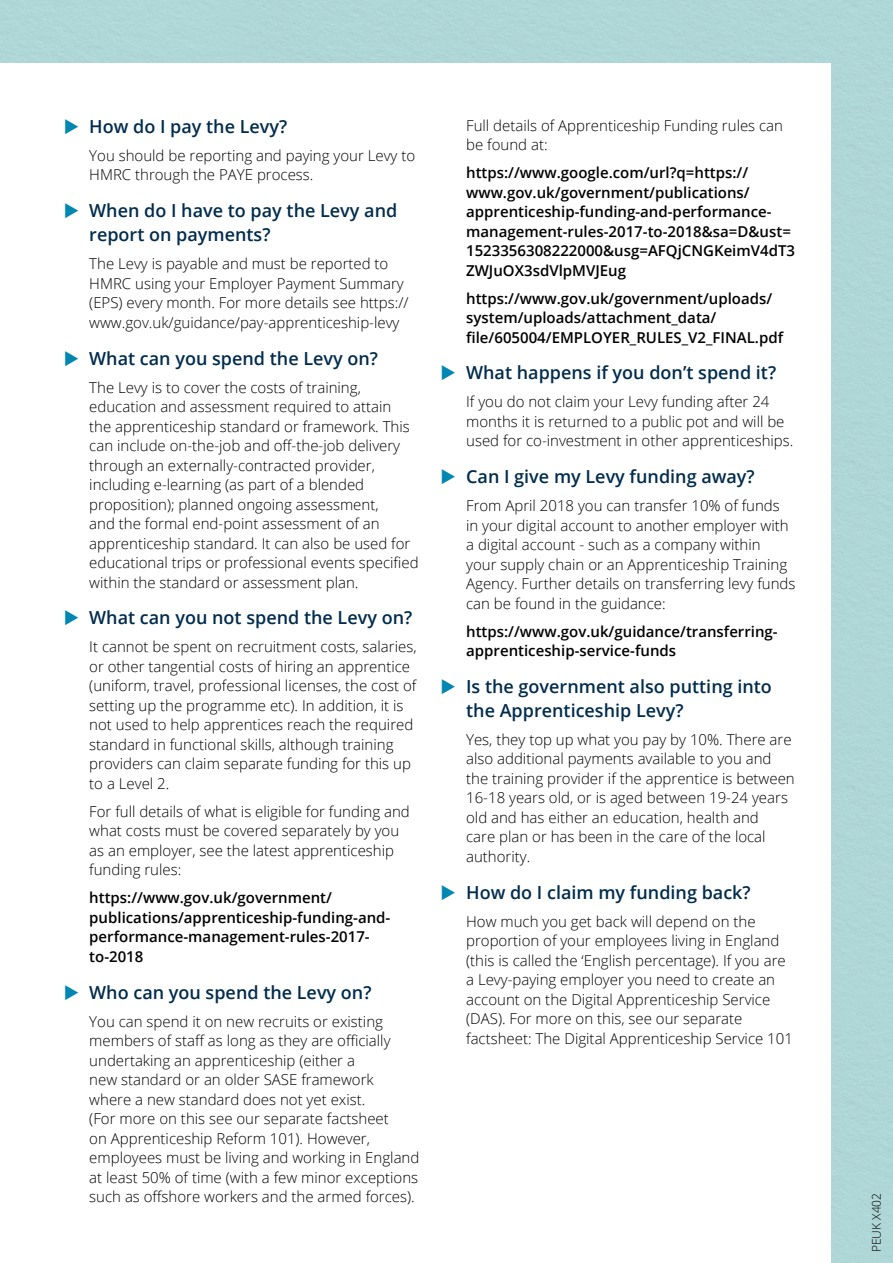
<style>
.page{position:relative;width:893px;height:1263px;background:#fff}
.page>*{position:absolute;margin:0;border:0;box-sizing:border-box;transform-origin:0 0}
.t1{font:600 18px/24px "Open Sans";color:#002c4d}
.t2{font:300 15px/19.5px "Open Sans";color:#000}
.t3{font:600 15px/19.5px "Open Sans";color:#000}
.t4{font:300 12px "Open Sans";color:#000}
.s1{color:#0087b1}
</style>
<div class="page">
<p class="t1" style="left:64px;top:114px;width:225px"><span class="s1">◆</span> How do I pay the Levy?</p>
<p class="t2" style="left:89px;top:145px;width:327px">You should be reporting and paying your Levy to<br>HMRC through the PAYE process.</p>
<p class="t1" style="left:89px;top:198px;width:309px;text-indent:-26px"><span class="s1">◆</span> When do I have to pay the Levy and report on payments?</p>
<p class="t2" style="left:89px;top:254px;width:321px">The Levy is payable and must be reported to HMRC using your Employer Payment Summary (EPS) every month. For more details see https:// www.gov.uk/guidance/pay-apprenticeship-levy</p>
<p class="t1" style="left:64px;top:346px;width:316px"><span class="s1">◆</span> What can you spend the Levy on?</p>
<p class="t2" style="left:89px;top:377px;width:331px">The Levy is to cover the costs of training, education and assessment required to attain<br>the apprenticeship standard or framework. This can include on-the-job and off-the-job delivery through an externally-contracted provider, including e-learning (as part of a blended proposition); planned ongoing assessment,<br>and the formal end-point assessment of an apprenticeship standard. It can also be used for educational trips or professional events specified within the standard or assessment plan.</p>
<p class="t1" style="left:64px;top:605px;width:350px"><span class="s1">◆</span> What can you not spend the Levy on?</p>
<p class="t2" style="left:89px;top:637px;width:329px">It cannot be spent on recruitment costs, salaries, or other tangential costs of hiring an apprentice (uniform, travel, professional licenses, the cost of setting up the programme etc). In addition, it is not used to help apprentices reach the required standard in functional skills, although training providers can claim separate funding for this up to a Level 2.</p>
<p class="t2" style="left:89px;top:801px;width:322px">For full details of what is eligible for funding and what costs must be covered separately by you as an employer, see the latest apprenticeship funding rules:</p>
<p class="t3" style="left:89px;top:888px;width:303px">https://www.gov.uk/government/ publications/apprenticeship-funding-and&shy;performance-management-rules-2017- to-2018</p>
<p class="t1" style="left:64px;top:980px;width:309px"><span class="s1">◆</span> Who can you spend the Levy on?</p>
<p class="t2" style="left:89px;top:1011px;width:332px">You can spend it on new recruits or existing members of staff as long as they are officially undertaking an apprenticeship (either a<br>new standard or an older SASE framework where a new standard does not yet exist.<br>(For more on this see our separate factsheet<br>on Apprenticeship Reform 101). However, employees must be living and working in England at least 50% of time (with a few minor exceptions such as offshore workers and the armed forces).</p>
<p class="t2" style="left:466px;top:115px;width:318px">Full details of Apprenticeship Funding rules can be found at:</p>
<p class="t3" style="left:466px;top:163px;width:330px">https://www.google.com/url?q=https:// www.gov.uk/government/publications/ apprenticeship-funding-and-performance&shy;management-rules-2017-to-2018&amp;sa=D&amp;ust= 1523356308222000&amp;usg=AFQjCNGKeimV4dT3<br>ZWJuOX3sdVlpMVJEug</p>
<p class="t3" style="left:466px;top:288px;width:319px">https://www.gov.uk/government/uploads/ system/uploads/attachment_data/ file/605004/EMPLOYER_RULES_V2_FINAL.pdf</p>
<p class="t1" style="left:441px;top:360px;width:337px"><span class="s1">◆</span> What happens if you don’t spend it?</p>
<p class="t2" style="left:466px;top:392px;width:329px">If you do not claim your Levy funding after 24 months it is returned to a public pot and will be used for co-investment in other apprenticeships.</p>
<p class="t1" style="left:441px;top:464px;width:316px"><span class="s1">◆</span> Can I give my Levy funding away?</p>
<p class="t2" style="left:466px;top:495px;width:331px">From April 2018 you can transfer 10% of funds in your digital account to another employer with a digital account - such as a company within<br>your supply chain or an Apprenticeship Training Agency. Further details on transferring levy funds can be found in the guidance:</p>
<p class="t3" style="left:466px;top:621px;width:313px">https://www.gov.uk/guidance/transferring&shy;apprenticeship-service-funds</p>
<p class="t1" style="left:466px;top:674px;width:307px;text-indent:-26px"><span class="s1">◆</span> Is the government also putting into the Apprenticeship Levy?</p>
<p class="t2" style="left:466px;top:729px;width:330px">Yes, they top up what you pay by 10%. There are also additional payments available to you and the training provider if the apprentice is between 16-18 years old, or is aged between 19-24 years old and has either an education, health and<br>care plan or has been in the care of the local authority.</p>
<p class="t1" style="left:441px;top:880px;width:312px"><span class="s1">◆</span> How do I claim my funding back?</p>
<p class="t2" style="left:466px;top:911px;width:328px">How much you get back will depend on the proportion of your employees living in England (this is called the ‘English percentage). If you are a Levy-paying employer you need to create an account on the Digital Apprenticeship Service (DAS). For more on this, see our separate factsheet: The Digital Apprenticeship Service 101</p>
<p class="t4" style="left:868px;top:1252px;width:61px;rotate:-90deg">PEUK X402</p>
</div>
